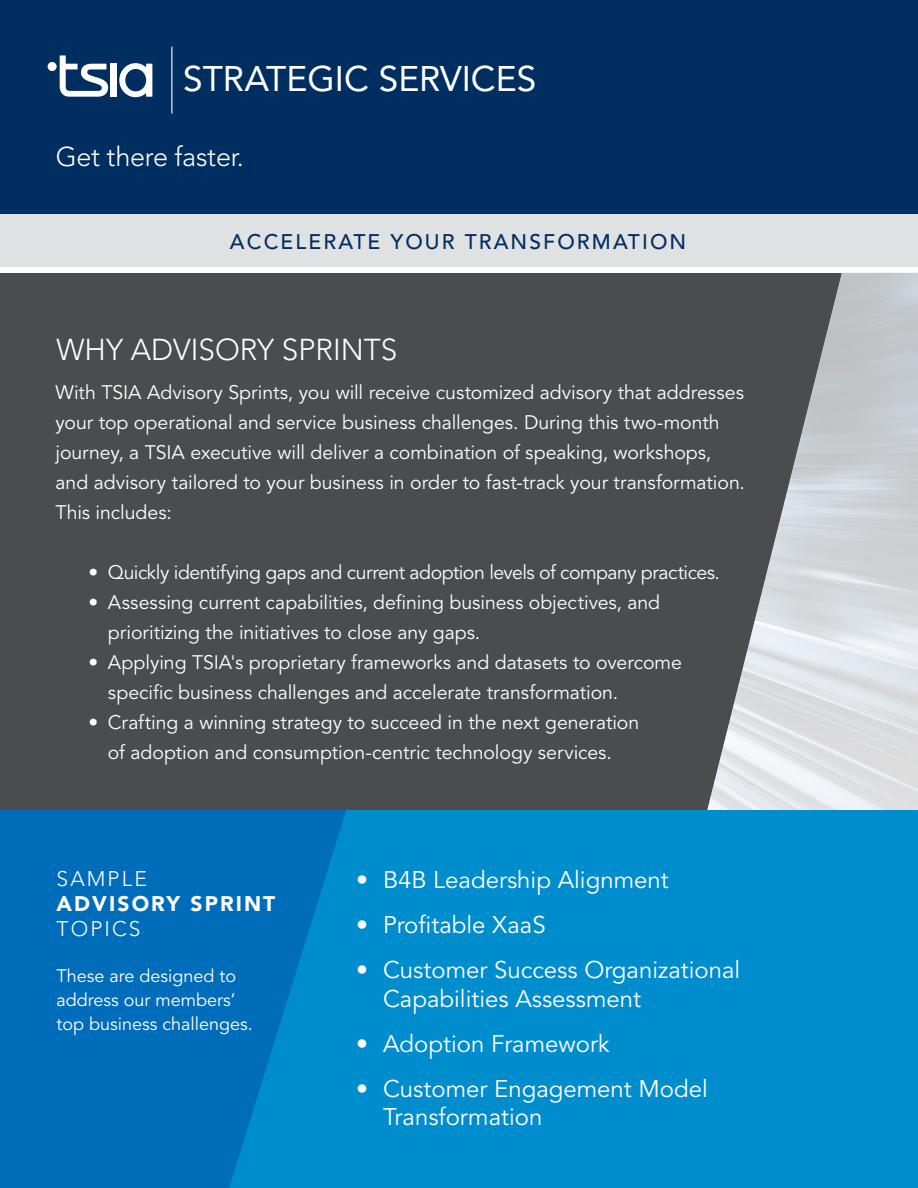
<style>
.page{position:relative;width:918px;height:1188px;background:#fff}
.page>*{position:absolute;margin:0;border:0;box-sizing:border-box;transform-origin:0 0}
.t1{font:35.25px "Avenir LT Std";color:#fff}
.t2{font:300 30px "Avenir LT Std";color:#fff}
.t3{font:300 27px "Avenir LT Std";letter-spacing:-.01em;color:#fff}
.t4{font:24px/28.8px "Avenir LT Std";color:#fff}
.t5{font:500 21px "Avenir LT Std";letter-spacing:.1em;color:#002e60}
.t6{font:900 21px/25.2px "Avenir LT Std";letter-spacing:.1em;color:#fff}
.t7{font:300 21px "Avenir LT Std";letter-spacing:.1em;color:#fff}
.t8{font:19.5px/30px "Avenir LT Std";letter-spacing:-.005em;color:#fff}
.t9{font:19.5px "Avenir LT Std";letter-spacing:-.03em;color:#fff}
.t10{font:18px/24px "Avenir LT Std";color:#fff}
.s1{font-weight:300}
</style>
<div class="page">
<div style="left:0;top:273px;width:918px;height:537px;background:#4b4c4d"></div>
<div style="left:0;top:810px;width:918px;height:378px;background:#008dce"></div>
<svg style="left:0;top:810px;width:346px;height:378px;fill:#006dba"></svg>
<div style="left:0;top:0;width:918px;height:216px;background:#002e60"></div>
<div style="left:0;top:214px;width:918px;height:53px;background:#e0e1e3"></div>
<hr style="left:171px;top:47px;width:1px;height:66px;background:#fff">
<svg style="left:60px;top:55px;width:48px;height:42px"></svg>
<div style="left:48px;top:62px;width:9px;height:9px;background:#fff;border-radius:50%"></div>
<div style="left:110px;top:64px;width:6px;height:33px;background:#fff"></div>
<svg style="left:119px;top:63px;width:33px;height:34px"></svg>
<img style="left:707px;top:273px;width:211px;height:537px">
<p class="t1" style="left:183px;top:58px;width:355px">STRATEGIC SERVICES</p>
<p class="t3" style="left:56px;top:141px;width:190px">Get there faster.</p>
<p class="t5" style="left:230px;top:230px;width:458px">ACCELERATE YOUR TRANSFORMATION</p>
<p class="t2" style="left:57px;top:332px;width:342px">WHY ADVISORY SPRINTS</p>
<p class="t8" style="left:56px;top:378px;width:691px">With TSIA Advisory Sprints, you will receive customized advisory that addresses your top operational and service business challenges. During this two-month journey, a TSIA executive will deliver a combination of speaking, workshops, and advisory tailored to your business in order to fast-track your transformation.<br>This includes:</p>
<p class="t9" style="left:88px;top:561px;width:633px">• Quickly identifying gaps and current adoption levels of company practices.</p>
<p class="t8" style="left:108px;top:588px;width:554px;text-indent:-20px">• Assessing current capabilities, defining business objectives, and prioritizing the initiatives to close any gaps.</p>
<p class="t8" style="left:108px;top:648px;width:575px;text-indent:-20px">• Applying TSIA's proprietary frameworks and datasets to overcome specific business challenges and accelerate transformation.</p>
<p class="t8" style="left:88px;top:708px;width:552px;text-align:center">• Crafting a winning strategy to succeed in the next generation of adoption and consumption-centric technology services.</p>
<p class="t7" style="left:57px;top:866px;width:92px">SAMPLE</p>
<p class="t6" style="left:57px;top:891px;width:220px">ADVISORY SPRINT<br><span class="s1">TOPICS</span></p>
<p class="t10" style="left:57px;top:964px;width:198px">These are designed to address our members’ top business challenges.</p>
<p class="t4" style="left:356px;top:866px;width:314px">• B4B Leadership Alignment</p>
<p class="t4" style="left:356px;top:911px;width:191px">• Profitable XaaS</p>
<p class="t4" style="left:383px;top:956px;width:359px;text-indent:-27px">• Customer Success Organizational<br>Capabilities Assessment</p>
<p class="t4" style="left:356px;top:1030px;width:255px">• Adoption Framework</p>
<p class="t4" style="left:383px;top:1075px;width:326px;text-indent:-27px">• Customer Engagement Model<br>Transformation</p>
</div>
